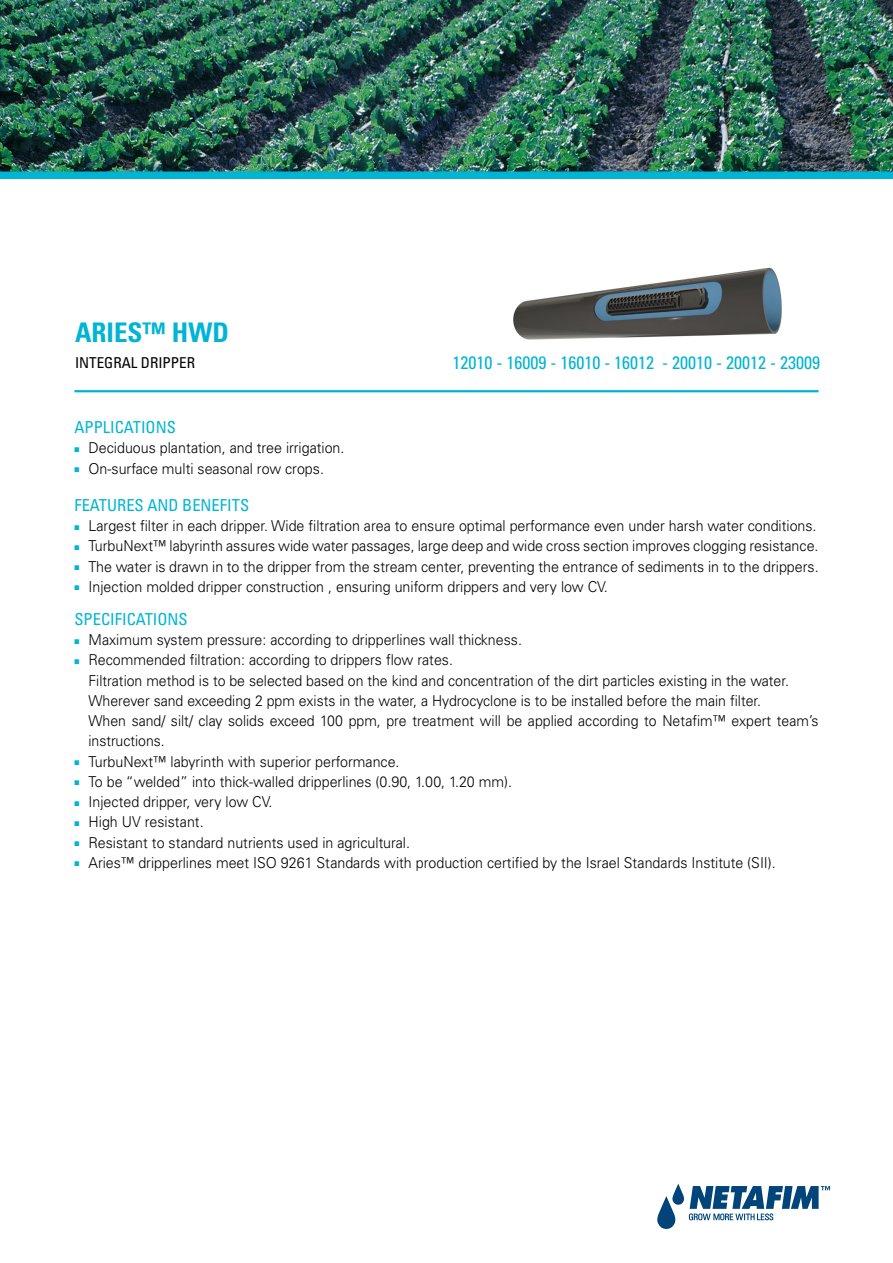
<style>
.page{position:relative;width:893px;height:1263px;background:#fff}
.page>*{position:absolute;margin:0;border:0;box-sizing:border-box;transform-origin:0 0}
.t1{font:700 condensed 27px "Univers LT Std";color:#00b5d4}
.t2{font:condensed 18px "Univers LT Std";color:#00b5d4}
.t3{font:condensed 16.5px "Univers LT Std";color:#00b5d4}
.t4{font:300 15px "Univers LT Std";color:#000;scale:.95 1}
.t5{font:300 15px/20.2px "Univers LT Std";color:#000;scale:.94 1}
.t6{font:condensed 15px "Univers LT Std";color:#000}
.t7{font:6.75px "Zapf Dingbats ITC";color:#00b5d4;scale:.95 1}
</style>
<div class="page">
<img style="left:0;top:0;width:893px;height:171px">
<img style="left:513px;top:267px;width:269px;height:73px">
<div style="left:0;top:171px;width:893px;height:8px;background:#00b5d4"></div>
<hr style="left:74px;top:390px;width:745px;height:2px;background:#00b5d4">
<svg style="left:657px;top:1183px;width:173px;height:46px"></svg>
<h1 class="t1" style="left:75px;top:316px;width:155px">ARIES™ HWD</h1>
<p class="t6" style="left:75px;top:353px;width:122px">INTEGRAL DRIPPER</p>
<p class="t3" style="left:74px;top:417px;width:103px">APPLICATIONS</p>
<p class="t4" style="left:89px;top:439px;width:271px">Deciduous plantation, and tree irrigation.</p>
<p class="t7" style="left:74px;top:446px;width:7px">■</p>
<p class="t2" style="left:452px;top:351px;width:369px">12010 - 16009 - 16010 - 16012 - 20010 - 20012 - 23009</p>
<p class="t4" style="left:89px;top:459px;width:249px">On-surface multi seasonal row crops.</p>
<p class="t7" style="left:74px;top:466px;width:7px">■</p>
<p class="t3" style="left:74px;top:494px;width:176px">FEATURES AND BENEFITS</p>
<p class="t4" style="left:89px;top:517px;width:768px">Largest filter in each dripper. Wide filtration area to ensure optimal performance even under harsh water conditions.</p>
<p class="t7" style="left:74px;top:524px;width:7px">■</p>
<p class="t7" style="left:74px;top:544px;width:7px">■</p>
<p class="t7" style="left:74px;top:565px;width:7px">■</p>
<p class="t4" style="left:89px;top:537px;width:770px">TurbuNext™ labyrinth assures wide water passages, large deep and wide cross section improves clogging resistance.</p>
<p class="t4" style="left:89px;top:557px;width:770px">The water is drawn in to the dripper from the stream center, preventing the entrance of sediments in to the drippers.</p>
<p class="t4" style="left:89px;top:577px;width:548px">Injection molded dripper construction , ensuring uniform drippers and very low CV.</p>
<p class="t7" style="left:74px;top:585px;width:7px">■</p>
<p class="t3" style="left:74px;top:608px;width:115px">SPECIFICATIONS</p>
<p class="t4" style="left:89px;top:631px;width:458px">Maximum system pressure: according to dripperlines wall thickness.</p>
<p class="t7" style="left:74px;top:638px;width:7px">■</p>
<p class="t7" style="left:74px;top:658px;width:7px">■</p>
<p class="t4" style="left:89px;top:651px;width:385px">Recommended filtration: according to drippers flow rates.</p>
<p class="t7" style="left:74px;top:760px;width:7px">■</p>
<p class="t5" style="left:88px;top:670px;width:778px">Filtration method is to be selected based on the kind and concentration of the dirt particles existing in the water.<br>Wherever sand exceeding 2 ppm exists in the water a, Hydrocyclone is to be installed before the main filter.<br>When sand/ silt/ clay solids exceed 100 ppm, pre treatment will be applied according to Netafim™ expert team s’ instructions.<br>TurbuNext™ labyrinth with superior performance.</p>
<p class="t7" style="left:74px;top:780px;width:7px">■</p>
<p class="t4" style="left:89px;top:772px;width:447px">To be “welded” into thick-walled dripperlines (0.90, 1.00, 1.20 mm .(</p>
<p class="t7" style="left:74px;top:800px;width:7px">■</p>
<p class="t4" style="left:89px;top:793px;width:195px">Injected dripper, very low CV.</p>
<p class="t7" style="left:74px;top:820px;width:7px">■</p>
<p class="t4" style="left:89px;top:813px;width:123px">High UV resistant.</p>
<p class="t7" style="left:74px;top:841px;width:7px">■</p>
<p class="t4" style="left:89px;top:833px;width:340px">Resistant to standard nutrients used in agricultural.</p>
<p class="t7" style="left:74px;top:861px;width:7px">■</p>
<p class="t4" style="left:89px;top:853px;width:725px">Aries™ dripperlines meet ISO 9261 Standards with production certified by the Israel Standards Institute (SII .(</p>
</div>
